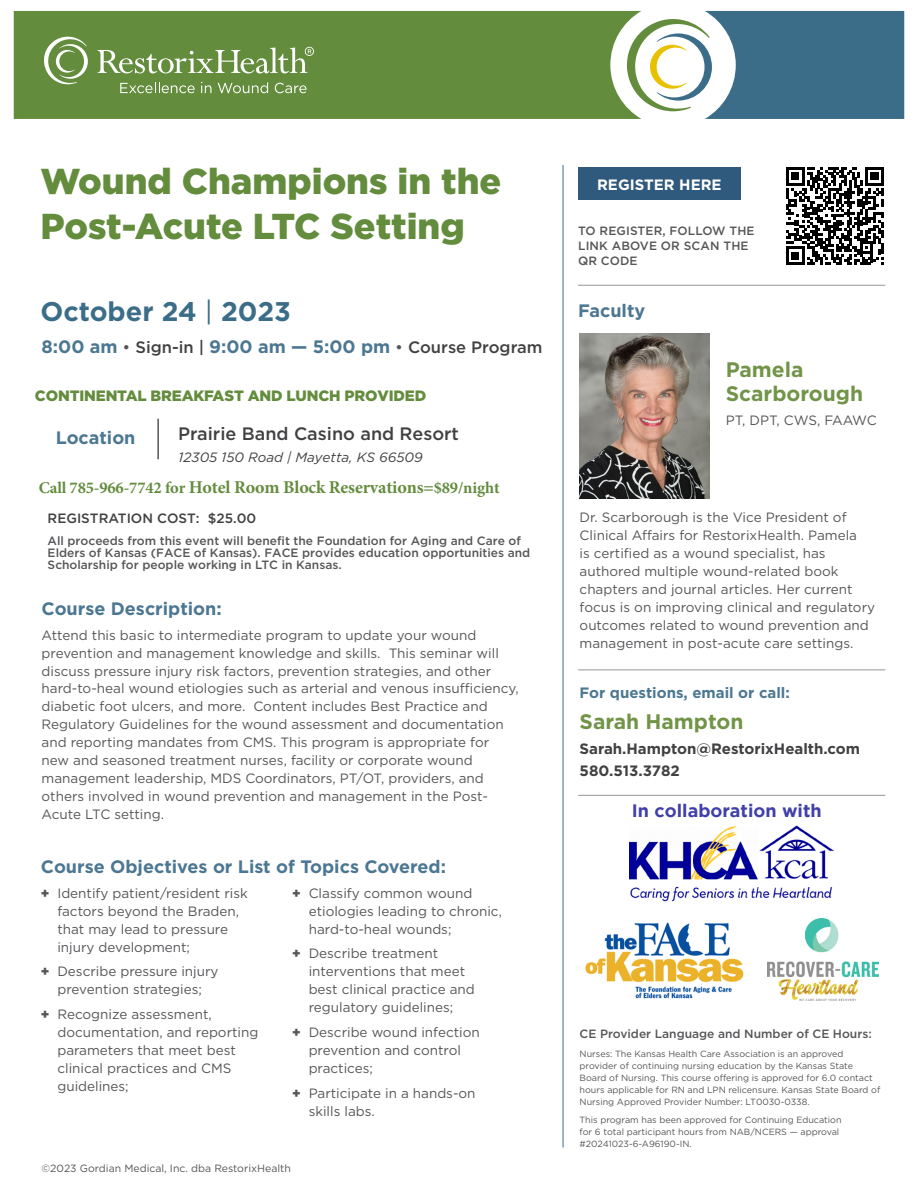
<style>
.page{position:relative;width:918px;height:1188px;background:#fff}
.page>*{position:absolute;margin:0;border:0;box-sizing:border-box;transform-origin:0 0}
.t1{font:900 36px/45px "Gotham";color:#638c3d}
.t2{font:700 27px "Gotham";color:#3b6d89}
.t3{font:700 21px/24px "Gotham";color:#719448}
.t4{font:700 18px "Gotham";color:#4c7792}
.t5{font:500 18px "Gotham";color:#414042}
.t6{font:700 18px "Gotham";color:#4040aa}
.t7{font:700 16.5px "Minion Pro";letter-spacing:-.01em;color:#638c3d}
.t8{font:500 16.5px "Gotham";color:#414042}
.t9{font:700 15px/21.8px "Gotham";color:#414042}
.t10{font:900 15px "Gotham";letter-spacing:-.01em;color:#638c3d}
.t11{font:700 15px "Gotham";color:#4c7792}
.t12{font:700 15px "Gotham";color:#fff}
.t13{font:13.5px/18px "Gotham";color:#565659}
.t14{font:italic 13.5px "Gotham";color:#414042}
.t15{font:500 13.5px "Gotham";color:#414042}
.t16{font:500 12px/15px "Gotham";color:#565659}
.t17{font:10.5px "Gotham";color:#565659}
.t18{font:9px/12px "Gotham";color:#565659}
.s1{font-weight:400}
.s2{font-weight:700;font-size:18px;color:#4c7792}
.s3{font-weight:400;color:#565659}
.s4{font-size:18px}
.s5{font-weight:900}
</style>
<div class="page">
<img style="left:579px;top:334px;width:130px;height:164px">
<hr style="left:563px;top:165px;width:1px;height:983px;background:#3b6d89">
<div style="left:14px;top:11px;width:608px;height:108px;background:#638c3d"></div>
<svg style="left:622px;top:11px;width:282px;height:108px"></svg>
<svg style="left:98px;top:47px;width:216px;height:26px;background:#87a66a"></svg>
<svg style="left:41px;top:36px;width:47px;height:48px"></svg>
<svg style="left:201px;top:82px;width:10px;height:11px"></svg>
<svg style="left:218px;top:82px;width:50px;height:11px"></svg>
<svg style="left:275px;top:83px;width:32px;height:10px"></svg>
<svg style="left:120px;top:82px;width:75px;height:11px"></svg>
<div style="left:578px;top:167px;width:163px;height:33px;background:#2f597d"></div>
<svg style="left:786px;top:167px;width:98px;height:98px"></svg>
<hr style="left:158px;top:419px;width:1px;height:40px;background:#000">
<hr style="left:578px;top:285px;width:307px;height:1px;background:#939598">
<hr style="left:578px;top:670px;width:307px;height:1px;background:#939598">
<hr style="left:578px;top:795px;width:307px;height:1px;background:#939598">
<img style="left:585px;top:922px;width:159px;height:77px">
<img style="left:629px;top:826px;width:205px;height:76px">
<img style="left:768px;top:919px;width:110px;height:81px">
<h1 class="t1" style="left:40px;top:158px;width:462px">Wound Champions in the<br>Post-Acute LTC Setting</h1>
<h2 class="t2" style="left:40px;top:294px;width:252px">October 24 <span class="s1">|</span> 2023</h2>
<p class="t8" style="left:42px;top:336px;width:502px"><span class="s2">8:00 am</span> <span class="s3">•</span> Sign-in | <span class="s2">9:00 am — 5:00 pm</span> <span class="s3">•</span> Course Program</p>
<p class="t10" style="left:35px;top:386px;width:393px">CONTINENTAL BREAKFAST AND LUNCH PROVIDED</p>
<h3 class="t4" style="left:56px;top:426px;width:81px">Location</h3>
<h3 class="t5" style="left:178px;top:422px;width:282px">Prairie Band Casino and Resort</h3>
<p class="t14" style="left:179px;top:448px;width:246px">12305 150 Road | Mayetta, KS 66509</p>
<p class="t7" style="left:39px;top:478px;width:462px">Call 785-966-7742 for <span class="s4">Hotel Room Block Reservations=</span>$89/night</p>
<p class="t15" style="left:48px;top:509px;width:210px">REGISTRATION COST: $25.00</p>
<p class="t16" style="left:48px;top:535px;width:484px;line-height:12px">All proceeds from this event will benefit the Foundation for Aging and Care of<br>Elders of Kansas (FACE of Kansas). FACE provides education opportunities and<br>Scholarship for people working in LTC in Kansas.</p>
<h3 class="t4" style="left:42px;top:596px;width:182px">Course Description:</h3>
<p class="t13" style="left:42px;top:625px;width:479px">Attend this basic to intermediate program to update your wound prevention and management knowledge and skills. This seminar will discuss pressure injury risk factors, prevention strategies, and other hard-to-heal wound etiologies such as arterial and venous insufficiency, diabetic foot ulcers, and more. Content includes Best Practice and Regulatory Guidelines for the wound assessment and documentation and reporting mandates from CMS. This program is appropriate for new and seasoned treatment nurses, facility or corporate wound management leadership, MDS Coordinators, PT/OT, providers, and others involved in wound prevention and management in the Post-Acute LTC setting.</p>
<h3 class="t4" style="left:41px;top:855px;width:407px">Course Objectives or List of Topics Covered:</h3>
<p class="t13" style="left:57px;top:884px;width:192px;text-indent:-16px"><span class="s5">+</span> Identify patient/resident risk factors beyond the Braden, that may lead to pressure injury development;</p>
<p class="t13" style="left:41px;top:962px;width:179px;text-align:center"><span class="s5">+</span> Describe pressure injury prevention strategies;</p>
<p class="t13" style="left:57px;top:1005px;width:203px;text-indent:-16px"><span class="s5">+</span> Recognize assessment, documentation, and reporting parameters that meet best clinical practices and CMS guidelines;</p>
<p class="t13" style="left:309px;top:884px;width:195px;text-indent:-16px"><span class="s5">+</span> Classify common wound etiologies leading to chronic, hard-to-heal wounds;</p>
<p class="t13" style="left:309px;top:944px;width:168px;text-indent:-16px"><span class="s5">+</span> Describe treatment interventions that meet best clinical practice and regulatory guidelines;</p>
<p class="t13" style="left:309px;top:1023px;width:173px;text-indent:-16px"><span class="s5">+</span> Describe wound infection prevention and control practices;</p>
<p class="t13" style="left:309px;top:1084px;width:168px;text-indent:-16px"><span class="s5">+</span> Participate in a hands-on skills labs.</p>
<p class="t17" style="left:42px;top:1161px;width:251px">©2023 Gordian Medical, Inc. dba RestorixHealth</p>
<p class="t12" style="left:597px;top:174px;width:126px">REGISTER HERE</p>
<p class="t16" style="left:578px;top:223px;width:178px">TO REGISTER, FOLLOW THE<br>LINK ABOVE OR SCAN THE<br>QR CODE</p>
<h3 class="t4" style="left:578px;top:299px;width:69px">Faculty</h3>
<h3 class="t3" style="left:726px;top:357px;width:139px">Pamela<br>Scarborough</h3>
<p class="t13" style="left:726px;top:411px;width:152px">PT, DPT, CWS, FAAWC</p>
<p class="t13" style="left:580px;top:508px;width:297px">Dr. Scarborough is the Vice President of Clinical Affairs for RestorixHealth. Pamela<br>is certified as a wound specialist, has authored multiple wound-related book chapters and journal articles. Her current focus is on improving clinical and regulatory outcomes related to wound prevention and management in post-acute care settings.</p>
<p class="t11" style="left:580px;top:683px;width:212px">For questions, email or call:</p>
<h3 class="t3" style="left:580px;top:710px;width:165px">Sarah Hampton</h3>
<p class="t9" style="left:580px;top:738px;width:282px">Sarah.Hampton@RestorixHealth.com<br>580.513.3782</p>
<h3 class="t6" style="left:632px;top:800px;width:191px">In collaboration with</h3>
<p class="t16" style="left:580px;top:1026px;width:294px">CE Provider Language and Number of CE Hours:</p>
<p class="t18" style="left:580px;top:1047px;width:302px">Nurses: The Kansas Health Care Association is an approved provider of continuing nursing education by the Kansas State Board of Nursing. This course offering is approved for 6.0 contact hours applicable for RN and LPN relicensure. Kansas State Board of Nursing Approved Provider Number: LT0030-0338.</p>
<p class="t18" style="left:580px;top:1114px;width:263px">This program has been approved for Continuing Education for 6 total participant hours from NAB/NCERS — approval #20241023-6-A96190-IN.</p>
</div>
